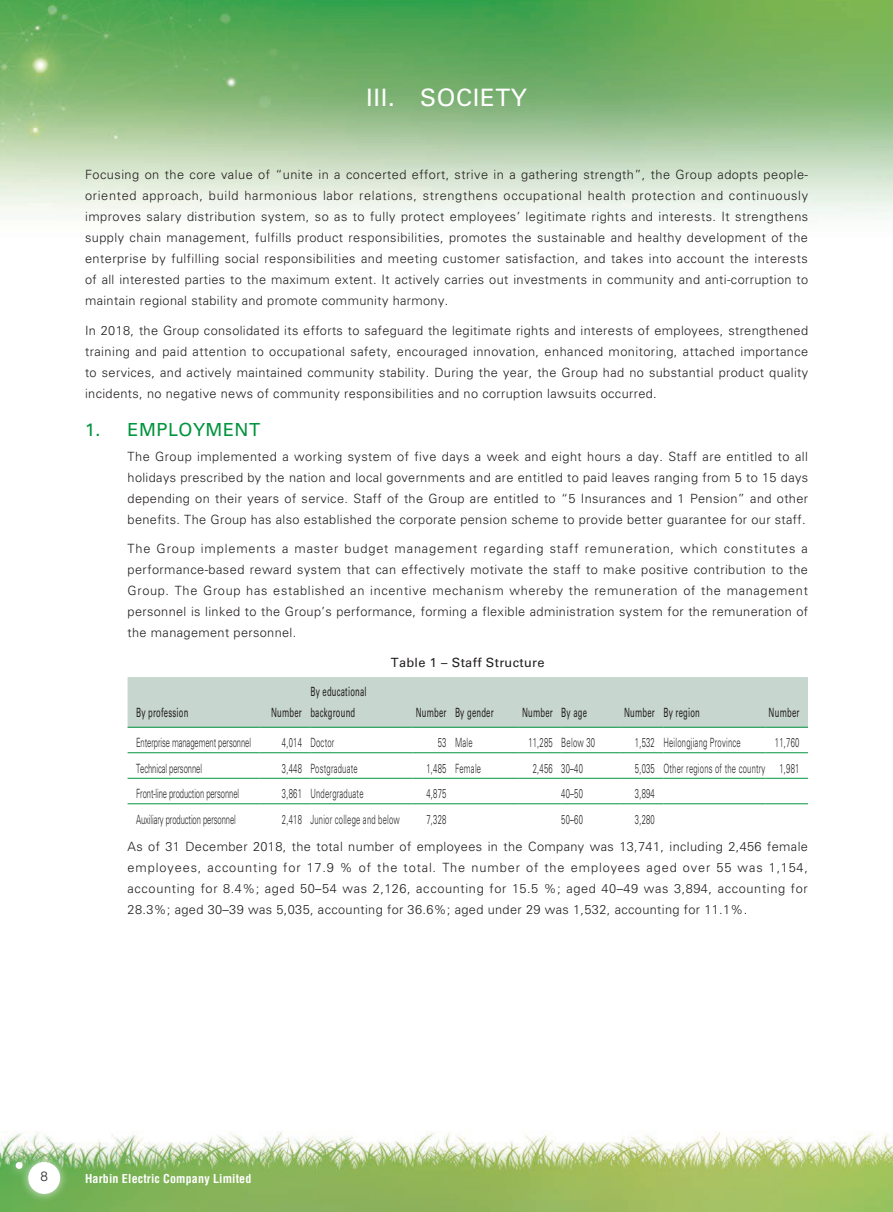
<style>
.page{position:relative;width:893px;height:1212px;background:#fff}
.page>*{position:absolute;margin:0;border:0;box-sizing:border-box;transform-origin:0 0}
.t1{font:24px "Univers LT Std";letter-spacing:.03em;color:#fff}
.t2{font:18px "Univers LT Std";letter-spacing:.03em;color:#00943d}
.t3{font:300 13.5px "Helvetica LT Std";color:#231f20}
.t4{font:300 12.75px/21px "Univers LT Std";letter-spacing:.03em;color:#231f20;text-align:justify}
.t5{font:300 12.75px/27.9px "Univers LT Std";letter-spacing:.03em;color:#231f20;scale:.6 1}
.t6{font:300 12.75px "Univers LT Std";letter-spacing:-.01em;color:#231f20;scale:.6 1}
.t7{font:12.75px/21px "Univers LT Std";letter-spacing:.03em;color:#231f20;scale:.6 1}
.t8{font:12.75px "Univers LT Std";letter-spacing:.03em;color:#231f20}
.t9{font:700 condensed 12px "Helvetica LT Std";letter-spacing:.015em;color:#fff}
</style>
<div class="page">
<img style="left:0;top:0;width:893px;height:1212px">
<div style="left:19px;top:1152px;width:51px;height:51px;background:#fff;opacity:.75"></div>
<div style="left:28px;top:1162px;width:32px;height:32px;background:#fff;border-radius:50%"></div>
<div style="left:7px;top:1153px;width:25px;height:25px;background:#fff;opacity:.75"></div>
<div style="left:16px;top:1162px;width:7px;height:7px;background:#fff;border-radius:50%"></div>
<div style="left:128px;top:677px;width:680px;height:50px;background:#c7d6cf"></div>
<hr style="left:128px;top:727px;width:131px;height:1px;background:#00943d">
<hr style="left:259px;top:727px;width:51px;height:1px;background:#00943d">
<hr style="left:310px;top:727px;width:102px;height:1px;background:#00943d">
<hr style="left:412px;top:727px;width:43px;height:1px;background:#00943d">
<hr style="left:455px;top:727px;width:64px;height:1px;background:#00943d">
<hr style="left:519px;top:727px;width:42px;height:1px;background:#00943d">
<hr style="left:561px;top:727px;width:60px;height:1px;background:#00943d">
<hr style="left:621px;top:727px;width:42px;height:1px;background:#00943d">
<hr style="left:663px;top:727px;width:102px;height:1px;background:#00943d">
<hr style="left:765px;top:727px;width:43px;height:1px;background:#00943d">
<hr style="left:128px;top:752px;width:131px;height:1px;background:#00943d">
<hr style="left:259px;top:752px;width:51px;height:1px;background:#00943d">
<hr style="left:310px;top:752px;width:102px;height:1px;background:#00943d">
<hr style="left:412px;top:752px;width:43px;height:1px;background:#00943d">
<hr style="left:455px;top:752px;width:64px;height:1px;background:#00943d">
<hr style="left:519px;top:752px;width:42px;height:1px;background:#00943d">
<hr style="left:561px;top:752px;width:60px;height:1px;background:#00943d">
<hr style="left:621px;top:752px;width:42px;height:1px;background:#00943d">
<hr style="left:663px;top:752px;width:102px;height:1px;background:#00943d">
<hr style="left:765px;top:752px;width:43px;height:1px;background:#00943d">
<hr style="left:128px;top:778px;width:131px;height:1px;background:#00943d">
<hr style="left:259px;top:778px;width:51px;height:1px;background:#00943d">
<hr style="left:310px;top:778px;width:102px;height:1px;background:#00943d">
<hr style="left:412px;top:778px;width:43px;height:1px;background:#00943d">
<hr style="left:455px;top:778px;width:64px;height:1px;background:#00943d">
<hr style="left:519px;top:778px;width:42px;height:1px;background:#00943d">
<hr style="left:561px;top:778px;width:60px;height:1px;background:#00943d">
<hr style="left:621px;top:778px;width:42px;height:1px;background:#00943d">
<hr style="left:663px;top:778px;width:102px;height:1px;background:#00943d">
<hr style="left:765px;top:778px;width:43px;height:1px;background:#00943d">
<hr style="left:128px;top:803px;width:131px;height:1px;background:#00943d">
<hr style="left:259px;top:803px;width:51px;height:1px;background:#00943d">
<hr style="left:310px;top:803px;width:102px;height:1px;background:#00943d">
<hr style="left:412px;top:803px;width:43px;height:1px;background:#00943d">
<hr style="left:455px;top:803px;width:64px;height:1px;background:#00943d">
<hr style="left:519px;top:803px;width:42px;height:1px;background:#00943d">
<hr style="left:561px;top:803px;width:60px;height:1px;background:#00943d">
<hr style="left:621px;top:803px;width:42px;height:1px;background:#00943d">
<hr style="left:663px;top:803px;width:102px;height:1px;background:#00943d">
<hr style="left:765px;top:803px;width:43px;height:1px;background:#00943d">
<h1 class="t1" style="left:366px;top:84px;width:162px">III. SOCIETY</h1>
<p class="t4" style="left:85px;top:164px;width:725px">Focusing on the core value of “unite in a concerted effort, strive in a gathering strength”, the Group adopts people&shy;oriented approach, build harmonious labor relations, strengthens occupational health protection and continuously improves salary distribution system, so as to fully protect employees’ legitimate rights and interests. It strengthens supply chain management, fulfills product responsibilities, promotes the sustainable and healthy development of the enterprise by fulfilling social responsibilities and meeting customer satisfaction, and takes into account the interests of all interested parties to the maximum extent. It actively carries out investments in community and anti-corruption to maintain regional stability and promote community harmony.</p>
<p class="t4" style="left:85px;top:320px;width:725px">In 2018, the Group consolidated its efforts to safeguard the legitimate rights and interests of employees, strengthened training and paid attention to occupational safety, encouraged innovation, enhanced monitoring, attached importance to services, and actively maintained community stability. During the year, the Group had no substantial product quality incidents, no negative news of community responsibilities and no corruption lawsuits occurred.</p>
<h2 class="t2" style="left:85px;top:419px;width:177px">1. EMPLOYMENT</h2>
<p class="t4" style="left:128px;top:446px;width:682px">The Group implemented a working system of five days a week and eight hours a day. Staff are entitled to all holidays prescribed by the nation and local governments and are entitled to paid leaves ranging from 5 to 15 days depending on their years of service. Staff of the Group are entitled to “5 Insurances and 1 Pension” and other benefits. The Group has also established the corporate pension scheme to provide better guarantee for our staff.</p>
<p class="t4" style="left:128px;top:538px;width:682px">The Group implements a master budget management regarding staff remuneration, which constitutes a performance-based reward system that can effectively motivate the staff to make positive contribution to the Group. The Group has established an incentive mechanism whereby the remuneration of the management personnel is linked to the Group’s performance, forming a flexible administration system for the remuneration of the management personnel.</p>
<p class="t8" style="left:391px;top:655px;width:155px">Table 1 – Staff Structure</p>
<p class="t7" style="left:136px;top:702px;width:89px">By profession</p>
<p class="t7" style="left:271px;top:702px;width:53px">Number</p>
<p class="t7" style="left:310px;top:681px;width:95px">By educational background</p>
<p class="t7" style="left:416px;top:702px;width:132px">Number By gender</p>
<p class="t7" style="left:522px;top:702px;width:110px">Number By age</p>
<p class="t7" style="left:624px;top:702px;width:128px">Number By region</p>
<p class="t7" style="left:769px;top:702px;width:53px">Number</p>
<p class="t6" style="left:136px;top:735px;width:193px">Enterprise management personnel</p>
<p class="t5" style="left:282px;top:728px;width:89px">4,014 Doctor</p>
<p class="t5" style="left:438px;top:728px;width:60px">53 Male</p>
<p class="t5" style="left:528px;top:728px;width:113px">11,285 Below 30</p>
<p class="t5" style="left:635px;top:728px;width:178px">1,532 Heilongjiang Province</p>
<p class="t5" style="left:775px;top:728px;width:42px">11,760</p>
<p class="t6" style="left:136px;top:760px;width:111px">Technical personnel</p>
<p class="t5" style="left:282px;top:754px;width:128px">3,448 Postgraduate</p>
<p class="t5" style="left:426px;top:754px;width:93px">1,485 Female</p>
<p class="t5" style="left:533px;top:754px;width:85px">2,456 30–40</p>
<p class="t5" style="left:635px;top:754px;width:276px">5,035 Other regions of the country 1,981</p>
<p class="t6" style="left:136px;top:786px;width:173px">Front-line production personnel</p>
<p class="t5" style="left:282px;top:779px;width:138px">3,861 Undergraduate</p>
<p class="t5" style="left:426px;top:779px;width:35px">4,875</p>
<p class="t5" style="left:561px;top:779px;width:38px">40–50</p>
<p class="t5" style="left:635px;top:779px;width:35px">3,894</p>
<p class="t6" style="left:136px;top:811px;width:168px">Auxiliary production personnel</p>
<p class="t5" style="left:282px;top:805px;width:198px">2,418 Junior college and below</p>
<p class="t5" style="left:426px;top:805px;width:35px">7,328</p>
<p class="t5" style="left:561px;top:805px;width:38px">50–60</p>
<p class="t5" style="left:128px;top:805px;width:1136px;text-indent:507px">3,280<br>As of 31 December 2018, the total number of employees in the Company was 13,741, including 2,456 female</p>
<p class="t4" style="left:128px;top:857px;width:682px">employees, accounting for 17.9 % of the total. The number of the employees aged over 55 was 1,154, accounting for 8.4%; aged 50–54 was 2,126, accounting for 15.5 %; aged 40–49 was 3,894, accounting for 28.3%; aged 30–39 was 5,035, accounting for 36.6%; aged under 29 was 1,532, accounting for 11.1%.</p>
<p class="t3" style="left:40px;top:1168px;width:9px">8</p>
<p class="t9" style="left:85px;top:1171px;width:168px">Harbin Electric Company Limited</p>
</div>
